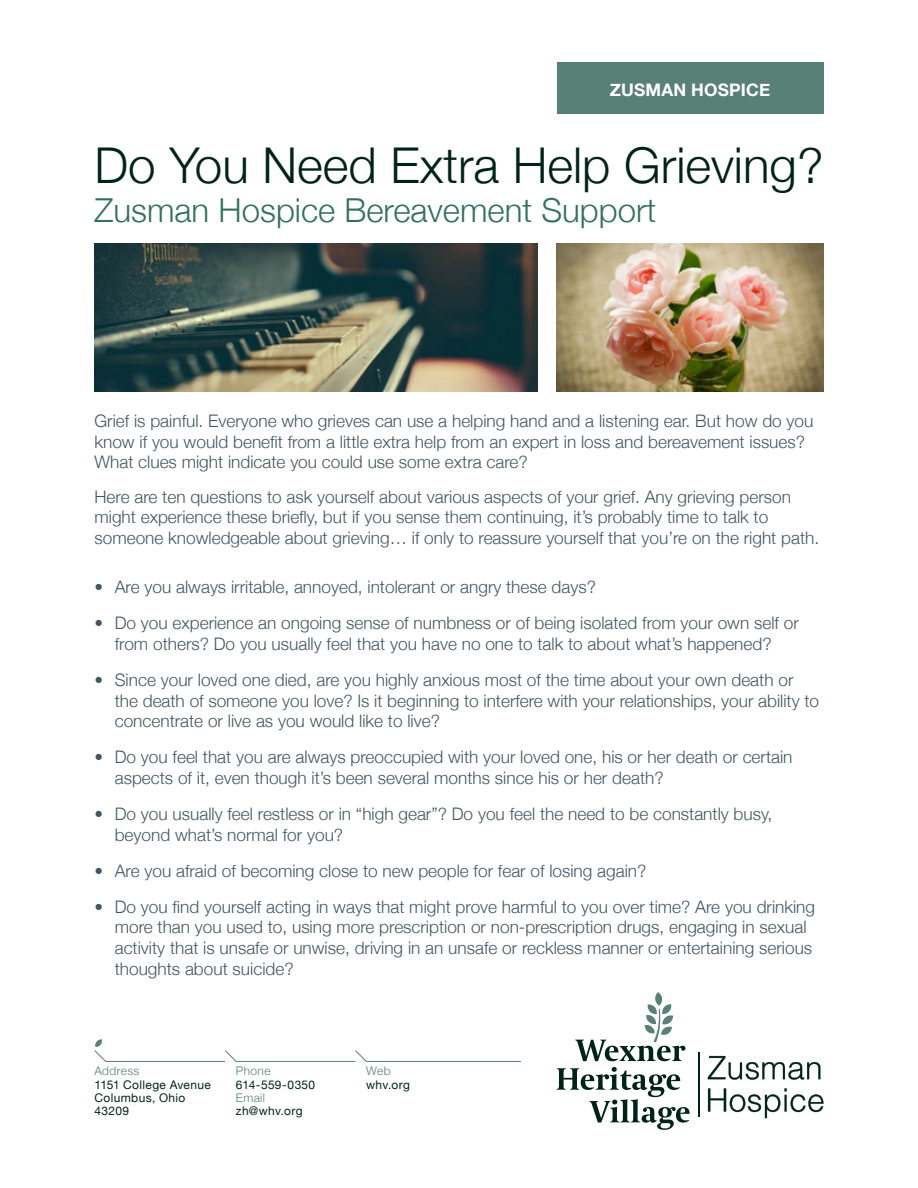
<style>
.page{position:relative;width:918px;height:1188px;background:#fff}
.page>*{position:absolute;margin:0;border:0;box-sizing:border-box;transform-origin:0 0}
.t1{font:300 49.35px "Helvetica Neue";color:#002318}
.t2{font:300 33px "Helvetica Neue";color:#34715b}
.t3{font:300 17.25px/20.7px "Helvetica Neue";color:#455560}
.t4{font:700 17.25px "Helvetica Neue";letter-spacing:.01em;color:#fff}
.t5{font:12px/13.4px "Helvetica Neue";letter-spacing:.03em;color:#002318}
.t6{font:300 12px "Helvetica Neue";letter-spacing:.03em;color:#588075}
</style>
<div class="page">
<img style="left:95px;top:243px;width:443px;height:149px">
<div style="left:557px;top:62px;width:267px;height:51px;background:#588075"></div>
<img style="left:557px;top:243px;width:267px;height:149px">
<svg style="left:94px;top:1039px;width:427px;height:23px"></svg>
<hr style="left:699px;top:1053px;width:1px;height:64px;background:#002318">
<svg style="left:557px;top:1067px;width:133px;height:63px"></svg>
<div style="left:655px;top:992px;width:7px;height:14px;background:#588075;border-radius:50%"></div>
<svg style="left:575px;top:1004px;width:110px;height:57px"></svg>
<svg style="left:708px;top:1056px;width:112px;height:24px"></svg>
<svg style="left:708px;top:1088px;width:116px;height:30px"></svg>
<p class="t4" style="left:610px;top:79px;width:162px">ZUSMAN HOSPICE</p>
<h1 class="t1" style="left:94px;top:135px;width:731px">Do You Need Extra Help Grieving?</h1>
<h2 class="t2" style="left:94px;top:190px;width:563px">Zusman Hospice Bereavement Support</h2>
<p class="t3" style="left:94px;top:410px;width:720px">Grief is painful. Everyone who grieves can use a helping hand and a listening ear. But how do you know if you would benefit from a little extra help from an expert in loss and bereavement issues?<br>What clues might indicate you could use some extra care?</p>
<p class="t3" style="left:94px;top:486px;width:726px">Here are ten questions to ask yourself about various aspects of your grief. Any grieving person might experience these briefly, but if you sense them continuing, it’s probably time to talk to someone knowledgeable about grieving… if only to reassure yourself that you’re on the right path.</p>
<p class="t3" style="left:94px;top:576px;width:503px">• Are you always irritable, annoyed, intolerant or angry these days?</p>
<p class="t3" style="left:94px;top:612px;width:706px;text-align:center">• Do you experience an ongoing sense of numbness or of being isolated from your own self or from others? Do you usually feel that you have no one to talk to about what’s happened?</p>
<p class="t3" style="left:115px;top:669px;width:706px;text-indent:-20px">• Since your loved one died, are you highly anxious most of the time about your own death or the death of someone you love? Is it beginning to interfere with your relationships, your ability to concentrate or live as you would like to live?</p>
<p class="t3" style="left:115px;top:747px;width:679px;text-indent:-20px">• Do you feel that you are always preoccupied with your loved one, his or her death or certain aspects of it, even though it’s been several months since his or her death?</p>
<p class="t3" style="left:115px;top:803px;width:659px;text-indent:-20px">• Do you usually feel restless or in “high gear”? Do you feel the need to be constantly busy, beyond what’s normal for you?</p>
<p class="t3" style="left:94px;top:860px;width:554px">• Are you afraid of becoming close to new people for fear of losing again?</p>
<p class="t3" style="left:115px;top:896px;width:702px;text-indent:-20px">• Do you find yourself acting in ways that might prove harmful to you over time? Are you drinking more than you used to, using more prescription or non-prescription drugs, engaging in sexual activity that is unsafe or unwise, driving in an unsafe or reckless manner or entertaining serious thoughts about suicide?</p>
<p class="t6" style="left:95px;top:1064px;width:46px">Address</p>
<p class="t5" style="left:95px;top:1077px;width:118px">1151 College Avenue<br>Columbus, Ohio<br>43209</p>
<p class="t6" style="left:236px;top:1064px;width:36px">Phone</p>
<p class="t5" style="left:236px;top:1077px;width:81px">614-559-0350</p>
<p class="t6" style="left:236px;top:1090px;width:31px">Email</p>
<p class="t5" style="left:236px;top:1104px;width:68px">zh@whv.org</p>
<p class="t6" style="left:366px;top:1064px;width:26px">Web</p>
<p class="t5" style="left:366px;top:1077px;width:45px">whv.org</p>
</div>
